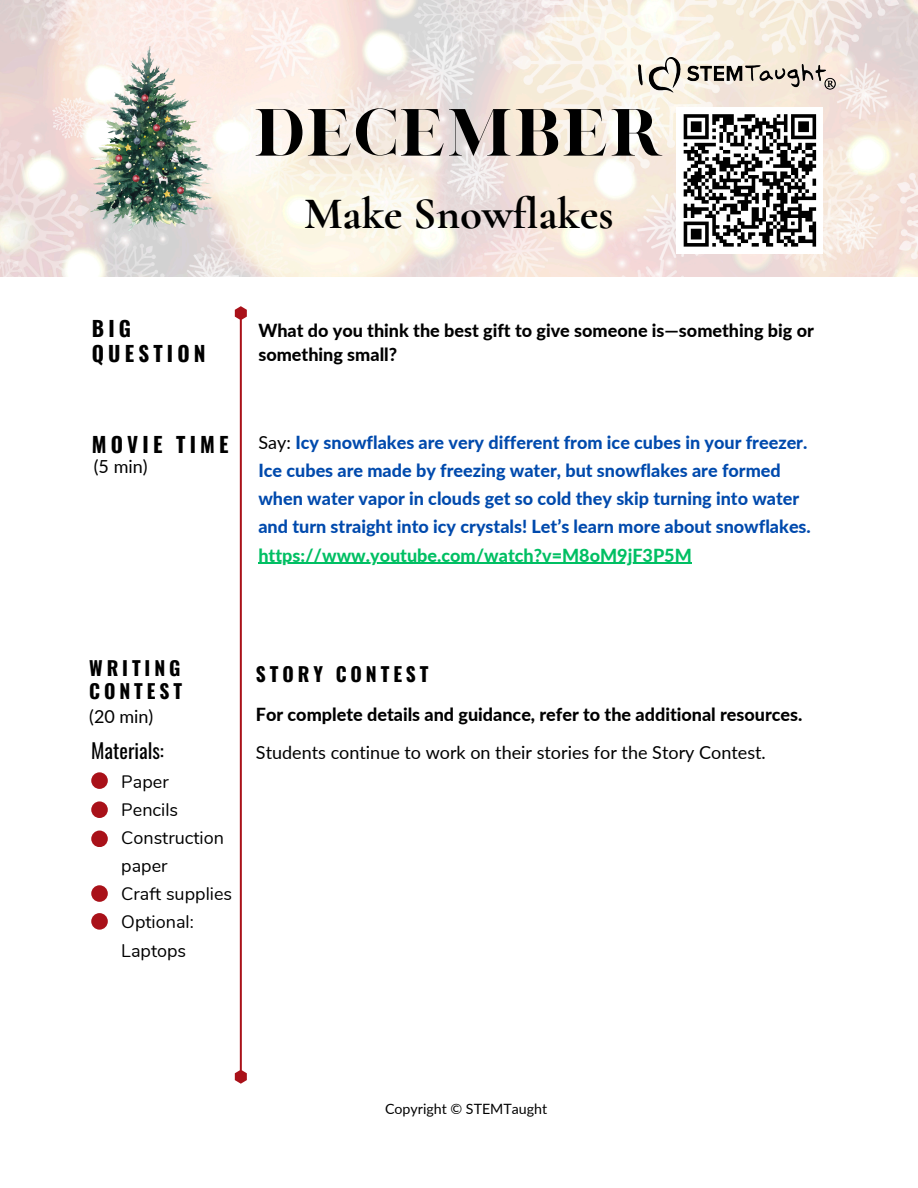
<style>
.page{position:relative;width:918px;height:1188px;background:#fff}
.page>*{position:absolute;margin:0;border:0;box-sizing:border-box;transform-origin:0 0}
.t1{font:54px "London";color:#000}
.t2{font:700 45px "Cormorant Garamond";color:#000}
.t3{font:700 21px/24.8px "Oswald";letter-spacing:.2em;color:#000}
.t4{font:20.25px "Oswald";color:#000}
.t5{font:700 19.5px/22.5px "Oswald";letter-spacing:.2em;color:#000}
.t6{font:800 18px/28.2px "Lato";color:#004aad}
.t7{font:800 18px/24.8px "Lato";color:#000}
.t8{font:18px "Lato";color:#000}
.t9{font:18px/28.2px "Nunito";color:#000}
.t10{font:800 18px "Lato";color:#00bf63}
.t11{font:14.25px "Lato";color:#000}
.s1{font-weight:400;color:#000}
</style>
<div class="page">
<svg style="left:235px;top:306px;width:12px;height:778px"></svg>
<img style="left:0;top:0;width:918px;height:276px">
<img style="left:639px;top:57px;width:196px;height:35px">
<hr style="left:258px;top:563px;width:434px;height:1px;background:#00bf63">
<img style="left:89px;top:47px;width:125px;height:183px">
<div style="left:91px;top:772px;width:17px;height:17px;background:#a91119;border-radius:50%"></div>
<div style="left:91px;top:831px;width:17px;height:16px;background:#a91119;border-radius:50%"></div>
<div style="left:91px;top:885px;width:17px;height:17px;background:#a91119;border-radius:50%"></div>
<div style="left:91px;top:913px;width:17px;height:17px;background:#a91119;border-radius:50%"></div>
<div style="left:91px;top:801px;width:17px;height:17px;background:#a91119;border-radius:50%"></div>
<div style="left:677px;top:107px;width:146px;height:147px;background:#fff"></div>
<svg style="left:683px;top:114px;width:134px;height:133px"></svg>
<h3 class="t1" style="left:253px;top:96px;width:414px">DECEMBER</h3>
<h5 class="t2" style="left:304px;top:186px;width:311px">Make Snowflakes</h5>
<p class="t3" style="left:92px;top:315px;width:115px">BIG<br>QUESTION</p>
<p class="t3" style="left:92px;top:431px;width:138px">MOVIE TIME</p>
<p class="t8" style="left:94px;top:455px;width:55px">(5 min)</p>
<h2 class="t7" style="left:258px;top:317px;width:557px">What do you think the best gift to give someone is—something big or something small?</h2>
<h1 class="t6" style="left:258px;top:428px;width:554px"><span class="s1">Say:</span> Icy snowflakes are very different from ice cubes in your freezer.<br>Ice cubes are made by freezing water, but snowflakes are formed when water vapor in clouds get so cold they skip turning into water and turn straight into icy crystals! Let’s learn more about snowflakes.</h1>
<p class="t10" style="left:258px;top:544px;width:435px">https://www.youtube.com/watch?v=M8oM9jF3P5M</p>
<h3 class="t5" style="left:89px;top:656px;width:94px">WRITING<br>CONTEST</h3>
<h6 class="t8" style="left:89px;top:705px;width:66px">(20 min)</h6>
<h5 class="t5" style="left:256px;top:662px;width:174px">STORY CONTEST</h5>
<h6 class="t7" style="left:256px;top:702px;width:548px">For complete details and guidance, refer to the additional resources.</h6>
<h3 class="t4" style="left:91px;top:735px;width:74px">Materials:</h3>
<h3 class="t8" style="left:256px;top:741px;width:511px">Students continue to work on their stories for the Story Contest.</h3>
<h6 class="t9" style="left:121px;top:768px;width:112px">Paper<br>Pencils<br>Construction paper<br>Craft supplies<br>Optional:<br>Laptops</h6>
<p class="t11" style="left:385px;top:1100px;width:164px">Copyright © STEMTaught</p>
</div>
